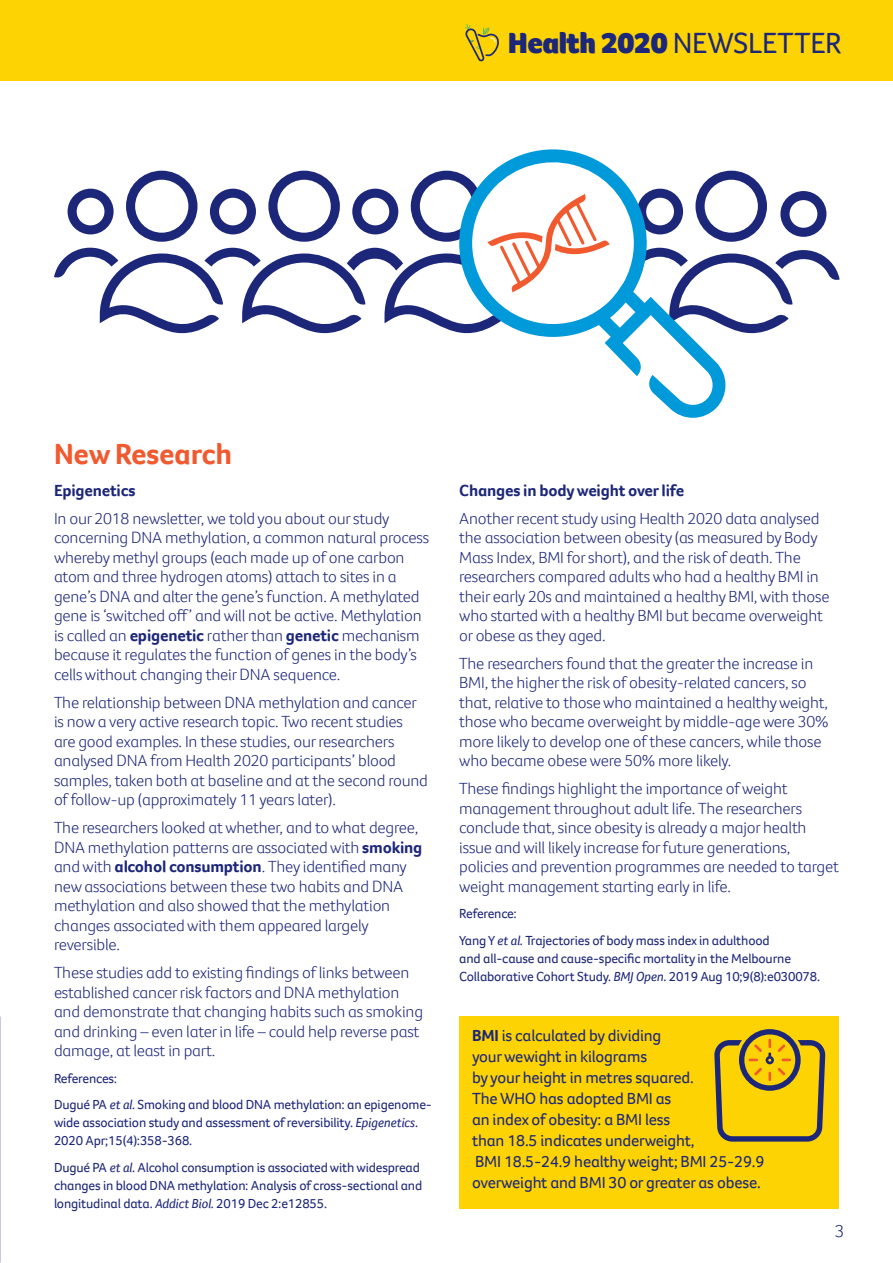
<style>
.page{position:relative;width:893px;height:1263px;background:#fff}
.page>*{position:absolute;margin:0;border:0;box-sizing:border-box;transform-origin:0 0}
.t1{font:900 30px "Foco CC";letter-spacing:-.02em;color:#1d2779}
.Heading_1{font:700 30px "Foco CC";letter-spacing:-.01em;color:#f1592f}
.t2{font:300 18px "Foco CC";color:#1d2779}
.body_copy{font:300 16.5px/19.5px "Foco CC";letter-spacing:-.015em;color:#1d2779}
.body_copy-2{font:16.5px/21px "Foco CC";letter-spacing:-.015em;color:#1d2779}
.Sub_heading{font:700 16.5px "Foco CC";letter-spacing:-.015em;color:#1d2779}
.References{font:13.5px/18px "Foco CC";letter-spacing:-.015em;color:#1d2779}
.s1{font-weight:400}
.s2{font-weight:700}
.s3{font-style:italic}
</style>
<div class="page">
<div style="left:0;top:0;width:893px;height:81px;background:#fed304"></div>
<svg style="left:465px;top:24px;width:34px;height:38px"></svg>
<div style="left:459px;top:1016px;width:380px;height:193px;background:#fed304"></div>
<svg style="left:714px;top:1029px;width:111px;height:112px"></svg>
<svg style="left:493px;top:149px;width:236px;height:269px"></svg>
<svg style="left:54px;top:171px;width:786px;height:215px"></svg>
<p class="t1" style="left:508px;top:23px;width:336px">Health 2020 <span class="s1">NEWSLETTER</span></p>
<p class="Heading_1" style="left:54px;top:434px;width:180px">New Research</p>
<p class="Sub_heading" style="left:54px;top:479px;width:83px">Epigenetics</p>
<p class="body_copy" style="left:54px;top:508px;width:377px">In our 2018 newsletter, we told you about our study concerning DNA methylation, a common natural process whereby methyl groups (each made up of one carbon atom and three hydrogen atoms) attach to sites in a gene’s DNA and alter the gene’s function. A methylated gene is ‘switched off’ and will not be active. Methylation is called an <span class="s2">epigenetic</span> rather than <span class="s2">genetic</span> mechanism because it regulates the function of genes in the body’s cells without changing their DNA sequence.</p>
<p class="body_copy" style="left:54px;top:692px;width:375px">The relationship between DNA methylation and cancer is now a very active research topic. Two recent studies are good examples. In these studies, our researchers analysed DNA from Health 2020 participants’ blood samples, taken both at baseline and at the second round of follow-up (approximately 11 years later).</p>
<p class="body_copy" style="left:54px;top:818px;width:370px">The researchers looked at whether, and to what degree, DNA methylation patterns are associated with <span class="s2">smoking </span>and with <span class="s2">alcohol consumption</span>. They identified many new associations between these two habits and DNA methylation and also showed that the methylation changes associated with them appeared largely reversible.</p>
<p class="body_copy" style="left:54px;top:963px;width:371px">These studies add to existing findings of links between established cancer risk factors and DNA methylation and demonstrate that changing habits such as smoking and drinking – even later in life – could help reverse past damage, at least in part.</p>
<p class="References" style="left:54px;top:1069px;width:65px">References:</p>
<p class="References" style="left:54px;top:1096px;width:379px">Dugué PA <span class="s3">et al</span>. Smoking and blood DNA methylation: an epigenome&shy;wide association study and assessment of reversibility. <span class="s3">Epigenetics</span>.<br>2020 Apr;15(4):358-368.</p>
<p class="References" style="left:54px;top:1158px;width:370px">Dugué PA <span class="s3">et al</span>. Alcohol consumption is associated with widespread changes in blood DNA methylation: Analysis of cross-sectional and longitudinal data. <span class="s3">Addict Biol</span>. 2019 Dec 2:e12855.</p>
<p class="Sub_heading" style="left:459px;top:479px;width:226px">Changes in body weight over life</p>
<p class="body_copy" style="left:459px;top:508px;width:372px">Another recent study using Health 2020 data analysed the association between obesity (as measured by Body Mass Index, BMI for short), and the risk of death. The researchers compared adults who had a healthy BMI in their early 20s and maintained a healthy BMI, with those who started with a healthy BMI but became overweight or obese as they aged.</p>
<p class="body_copy" style="left:459px;top:653px;width:371px">The researchers found that the greater the increase in BMI, the higher the risk of obesity-related cancers, so that, relative to those who maintained a healthy weight, those who became overweight by middle-age were 30% more likely to develop one of these cancers, while those who became obese were 50% more likely.</p>
<p class="body_copy" style="left:459px;top:779px;width:381px">These findings highlight the importance of weight management throughout adult life. The researchers conclude that, since obesity is already a major health issue and will likely increase for future generations, policies and prevention programmes are needed to target weight management starting early in life.</p>
<p class="References" style="left:459px;top:904px;width:59px">Reference:</p>
<p class="References" style="left:459px;top:931px;width:362px">Yang Y <span class="s3">et al</span>. Trajectories of body mass index in adulthood<br>and all-cause and cause-specific mortality in the Melbourne<br>Collaborative Cohort Study. <span class="s3">BMJ Open</span>. 2019 Aug 10;9(8):e030078.</p>
<p class="body_copy-2" style="left:472px;top:1024px;width:294px"><span class="s2">BMI</span> is calculated by dividing<br>your wewight in kilograms<br>by your height in metres squared.<br>The WHO has adopted BMI as<br>an index of obesity: a BMI less<br>than 18.5 indicates underweight,<br>BMI 18.5-24.9 healthy weight; BMI 25-29.9 overweight and BMI 30 or greater as obese.</p>
<p class="t2" style="left:835px;top:1218px;width:11px">3</p>
</div>
